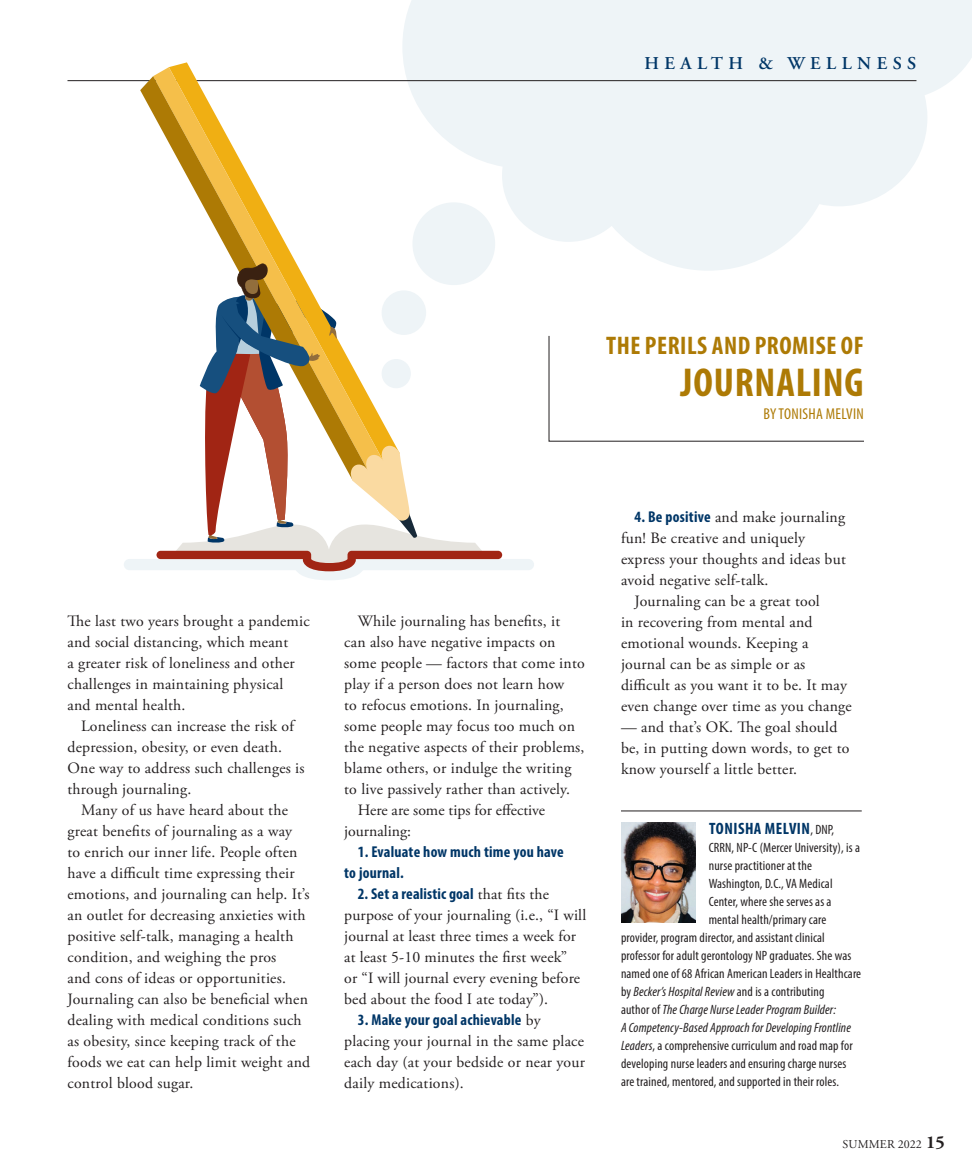
<style>
.page{position:relative;width:972px;height:1175px;background:#fff}
.page>*{position:absolute;margin:0;border:0;box-sizing:border-box;transform-origin:0 0}
.t1{font:700 condensed 40.5px "Myriad Pro";letter-spacing:.02em;color:#ad7a05}
.t2{font:700 condensed 25.5px "Myriad Pro";letter-spacing:.02em;color:#ad7a05}
.t3{font:600 18px "Adobe Garamond Pro";letter-spacing:.305em;color:#003667}
.t4{font:700 condensed 16.5px "Myriad Pro";letter-spacing:.03em;color:#003667}
.t5{font:15.75px/21px "Adobe Garamond Pro";letter-spacing:.015em;color:#231f20}
.t6{font:700 condensed 15.75px/21px "Myriad Pro";letter-spacing:.015em;color:#003667}
.t7{font:condensed 15.75px "Myriad Pro";letter-spacing:.02em;color:#ad7a05}
.t8{font:condensed 13.5px "Myriad Pro";letter-spacing:.01em;color:#231f20}
.t9{font:italic condensed 13.5px "Myriad Pro";letter-spacing:.01em;color:#231f20}
.t10{font:12px "Adobe Garamond Pro";letter-spacing:.015em;color:#231f20}
.s1{font-family:"Myriad Pro";font-weight:700;font-stretch:condensed;color:#003667}
.s2{font-weight:400;font-size:13.5px;color:#231f20}
.s3{font-style:normal}
.s4{font-style:italic}
.s5{font-weight:700;font-size:18px}
</style>
<div class="page">
<div style="left:124px;top:559px;width:410px;height:11px;background:#eef4f7;border-radius:6px"></div>
<svg style="left:402px;top:0;width:570px;height:271px;fill:#eef4f7"></svg>
<hr style="left:68px;top:80px;width:848px;height:1px;background:#231f20">
<img style="left:621px;top:822px;width:74px;height:101px">
<hr style="left:621px;top:810px;width:241px;height:1px;background:#231f20">
<svg style="left:548px;top:336px;width:316px;height:106px"></svg>
<svg style="left:140px;top:76px;width:228px;height:187px"></svg>
<svg style="left:156px;top:263px;width:346px;height:317px"></svg>
<p class="t3" style="left:645px;top:53px;width:273px">HEALTH &amp; WELLNESS</p>
<p class="t2" style="left:606px;top:329px;width:259px">THE PERILS AND PROMISE OF</p>
<p class="t1" style="left:681px;top:357px;width:184px">JOURNALING</p>
<p class="t7" style="left:763px;top:404px;width:102px">BY TONISHA MELVIN</p>
<p class="t5" style="left:68px;top:611px;width:244px">The last two years brought a pandemic and social distancing, which meant<br>a greater risk of loneliness and other challenges in maintaining physical and mental health.</p>
<p class="t5" style="left:68px;top:716px;width:239px;text-indent:14px">Loneliness can increase the risk of depression, obesity, or even death.<br>One way to address such challenges is through journaling.</p>
<p class="t5" style="left:68px;top:800px;width:244px;text-indent:14px">Many of us have heard about the great benefits of journaling as a way<br>to enrich our inner life. People often have a difficult time expressing their emotions, and journaling can help. It’s an outlet for decreasing anxieties with positive self-talk, managing a health condition, and weighing the pros<br>and cons of ideas or opportunities.<br>Journaling can also be beneficial when dealing with medical conditions such as obesity, since keeping track of the foods we eat can help limit weight and control blood sugar.</p>
<p class="t5" style="left:344px;top:611px;width:242px;text-indent:14px">While journaling has benefits, it can also have negative impacts on some people — factors that come into play if a person does not learn how<br>to refocus emotions. In journaling, some people may focus too much on the negative aspects of their problems, blame others, or indulge the writing to live passively rather than actively.</p>
<p class="t5" style="left:344px;top:800px;width:202px;text-indent:14px">Here are some tips for effective journaling:</p>
<p class="t6" style="left:344px;top:841px;width:221px;text-indent:14px">1. Evaluate how much time you have to journal.</p>
<p class="t5" style="left:344px;top:884px;width:243px;text-indent:14px"><span class="s1">2. Set a realistic goal</span> that fits the purpose of your journaling (i.e., “I will journal at least three times a week for at least 5-10 minutes the first week”<br>or “I will journal every evening before bed about the food I ate today”).</p>
<p class="t5" style="left:344px;top:1010px;width:242px;text-indent:14px"><span class="s1">3. Make your goal achievable</span> by placing your journal in the same place each day (at your bedside or near your daily medications).</p>
<p class="t5" style="left:621px;top:507px;width:226px;text-indent:14px"><span class="s1">4. Be positive</span> and make journaling fun! Be creative and uniquely express your thoughts and ideas but avoid negative self-talk.</p>
<p class="t5" style="left:621px;top:591px;width:232px;text-indent:14px">Journaling can be a great tool<br>in recovering from mental and emotional wounds. Keeping a journal can be as simple or as difficult as you want it to be. It may even change over time as you change</p>
<p class="t5" style="left:621px;top:717px;width:230px">— and that’s OK. The goal should be, in putting down words, to get to know yourself a little better.</p>
<p class="t4" style="left:709px;top:818px;width:127px">TONISHA MELVIN<span class="s2">, DNP,</span></p>
<p class="t8" style="left:709px;top:839px;width:153px">CRRN, NP-C (Mercer University), is a</p>
<p class="t8" style="left:709px;top:857px;width:105px">nurse practitioner at the</p>
<p class="t8" style="left:709px;top:875px;width:125px">Washington, D.C., VA Medical</p>
<p class="t8" style="left:709px;top:893px;width:124px">Center, where she serves as a</p>
<p class="t8" style="left:709px;top:911px;width:119px">mental health/primary care</p>
<p class="t8" style="left:621px;top:929px;width:205px">provider, program director, and assistant clinical</p>
<p class="t8" style="left:621px;top:947px;width:232px">professor for adult gerontology NP graduates. She was</p>
<p class="t8" style="left:621px;top:965px;width:242px">named one of 68 African American Leaders in Healthcare</p>
<p class="t9" style="left:621px;top:983px;width:205px"><span class="s3">by</span> Becker’s Hospital Review <span class="s3">and is a contributing</span></p>
<p class="t9" style="left:621px;top:1001px;width:217px"><span class="s3">author of</span> The Charge Nurse Leader Program Builder:</p>
<p class="t9" style="left:621px;top:1019px;width:231px">A Competency-Based Approach for Developing Frontline</p>
<p class="t8" style="left:621px;top:1037px;width:233px"><span class="s4">Leaders</span>, a comprehensive curriculum and road map for</p>
<p class="t8" style="left:621px;top:1055px;width:227px">developing nurse leaders and ensuring charge nurses</p>
<p class="t8" style="left:621px;top:1073px;width:220px">are trained, mentored, and supported in their roles.</p>
<p class="t10" style="left:843px;top:1136px;width:104px">SUMMER 2022 <span class="s5">15</span></p>
</div>
